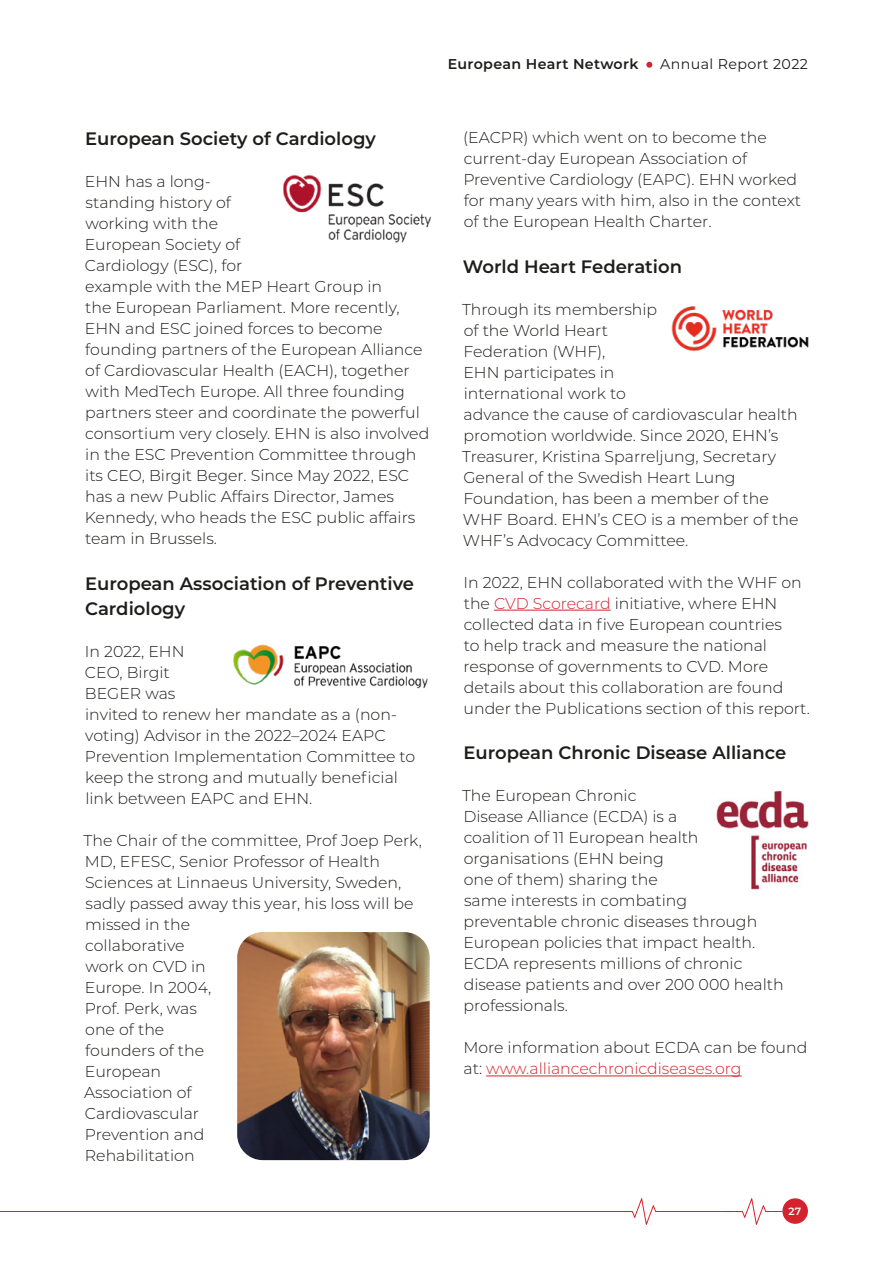
<style>
.page{position:relative;width:893px;height:1263px;background:#fff}
.page>*{position:absolute;margin:0;border:0;box-sizing:border-box;transform-origin:0 0}
.t1{font:600 18px/24.8px "Montserrat";color:#1d1d1b}
.t2{font:300 15.75px/21px "Montserrat";color:#1d1d1b}
.t3{font:600 14.25px "Montserrat";letter-spacing:.025em;color:#1d1d1b}
.t4{font:14.25px "Montserrat";letter-spacing:.025em;color:#1d1d1b}
.t5{font:600 10.5px "Montserrat";color:#fff}
.s1{color:#d6222e}
</style>
<div class="page">
<hr style="left:494px;top:610px;width:117px;height:1px;background:#d6222e">
<hr style="left:486px;top:1075px;width:256px;height:1px;background:#d6222e">
<img style="left:283px;top:174px;width:148px;height:69px">
<img style="left:233px;top:644px;width:195px;height:45px">
<img style="left:237px;top:932px;width:193px;height:228px">
<img style="left:671px;top:306px;width:138px;height:46px">
<img style="left:716px;top:791px;width:93px;height:99px">
<div style="left:782px;top:1198px;width:26px;height:26px;background:#d6222e;border-radius:50%"></div>
<svg style="left:646px;top:62px;width:6px;height:6px"></svg>
<svg style="left:0;top:1198px;width:783px;height:27px"></svg>
<p class="t3" style="left:448px;top:54px;width:192px">European Heart Network</p>
<p class="t4" style="left:660px;top:54px;width:149px">Annual Report 2022</p>
<p class="t1" style="left:85px;top:125px;width:292px">European Society of Cardiology</p>
<p class="t2" style="left:85px;top:170px;width:346px">EHN has a long-<br>standing history of<br>working with the<br>European Society of<br>Cardiology (ESC), for<br>example with the MEP Heart Group in<br>the European Parliament. More recently, EHN and ESC joined forces to become founding partners of the European Alliance of Cardiovascular Health (EACH), together with MedTech Europe. All three founding partners steer and coordinate the powerful consortium very closely. EHN is also involved in the ESC Prevention Committee through its CEO, Birgit Beger. Since May 2022, ESC has a new Public Affairs Director, James Kennedy, who heads the ESC public affairs team in Brussels.</p>
<p class="t1" style="left:85px;top:570px;width:330px">European Association of Preventive<br>Cardiology</p>
<p class="t2" style="left:85px;top:640px;width:332px">In 2022, EHN<br>CEO, Birgit<br>BEGER was<br>invited to renew her mandate as a (non&shy;voting) Advisor in the 2022–2024 EAPC<br>Prevention Implementation Committee to keep the strong and mutually beneficial link between EAPC and EHN.</p>
<p class="t2" style="left:84px;top:829px;width:340px">The Chair of the committee, Prof Joep Perk,<br>MD, EFESC, Senior Professor of Health<br>Sciences at Linnaeus University, Sweden, sadly passed away this year, his loss will be missed in the<br>collaborative<br>work on CVD in<br>Europe. In 2004,<br>Prof. Perk, was<br>one of the<br>founders of the<br>European<br>Association of<br>Cardiovascular<br>Prevention and<br>Rehabilitation</p>
<p class="t2" style="left:463px;top:126px;width:340px">(EACPR) which went on to become the current-day European Association of Preventive Cardiology (EAPC). EHN worked for many years with him, also in the context of the European Health Charter.</p>
<p class="t1" style="left:463px;top:253px;width:221px">World Heart Federation</p>
<p class="t2" style="left:462px;top:298px;width:338px">Through its membership<br>of the World Heart<br>Federation (WHF),<br>EHN participates in<br>international work to<br>advance the cause of cardiovascular health promotion worldwide. Since 2020, EHN’s<br>Treasurer, Kristina Sparreljung, Secretary<br>General of the Swedish Heart Lung<br>Foundation, has been a member of the<br>WHF Board. EHN’s CEO is a member of the<br>WHF’s Advocacy Committee.</p>
<p class="t2" style="left:463px;top:571px;width:348px">In 2022, EHN collaborated with the WHF on the <span class="s1">CVD Scorecard</span> initiative, where EHN collected data in five European countries<br>to help track and measure the national response of governments to CVD. More details about this collaboration are found under the Publications section of this report.</p>
<p class="t1" style="left:464px;top:740px;width:324px">European Chronic Disease Alliance</p>
<p class="t2" style="left:462px;top:785px;width:323px">The European Chronic<br>Disease Alliance (ECDA) is a<br>coalition of 11 European health organisations (EHN being<br>one of them) sharing the<br>same interests in combating<br>preventable chronic diseases through<br>European policies that impact health.<br>ECDA represents millions of chronic disease patients and over 200 000 health professionals.</p>
<p class="t2" style="left:463px;top:1037px;width:345px">More information about ECDA can be found at: <span class="s1">www.alliancechronicdiseases.org</span></p>
<p class="t5" style="left:788px;top:1203px;width:14px">27</p>
</div>
